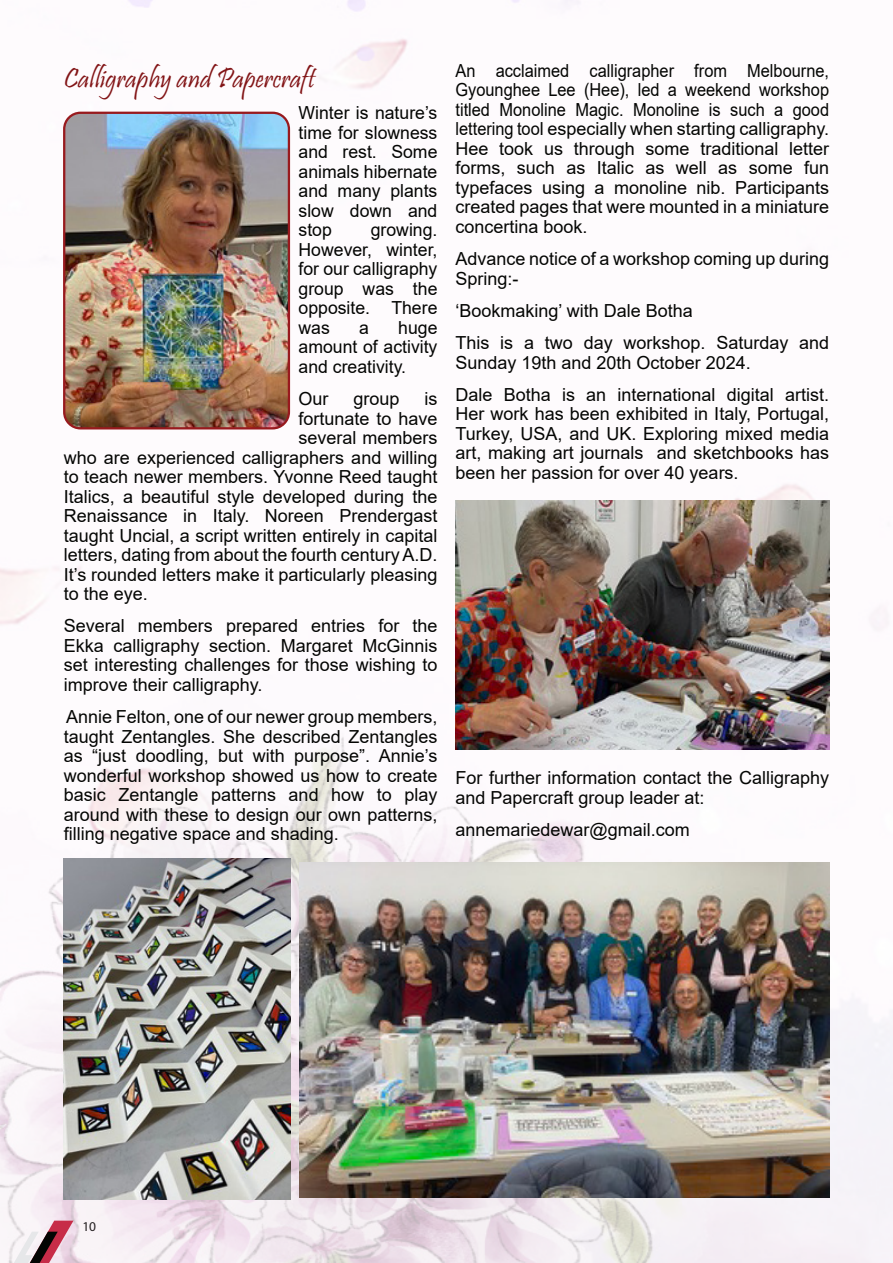
<style>
.page{position:relative;width:893px;height:1263px;background:#fff}
.page>*{position:absolute;margin:0;border:0;box-sizing:border-box;transform-origin:0 0}
.Footnotes_Biege{font:28.5px "Pristina";color:#821416}
.Footnotes_Biege-2{font:18px/19.5px "Arial";color:#040503;text-align:justify}
.Footnotes_Biege-3{font:18px/19.5px "Arial";color:#040503;text-align:justify;scale:.91 1}
.t1{font:13.5px "Myriad Pro";color:#231f20}
</style>
<div class="page">
<img style="left:0;top:0;width:893px;height:1263px">
<img style="left:300px;top:862px;width:529px;height:336px">
<img style="left:455px;top:501px;width:374px;height:249px">
<img style="left:64px;top:858px;width:226px;height:341px">
<img style="left:64px;top:113px;width:225px;height:315px">
<div style="left:63px;top:112px;width:227px;height:317px;border:2px solid #981a1e;border-radius:16px"></div>
<svg style="left:14px;top:1220px;width:59px;height:43px"></svg>
<p class="Footnotes_Biege" style="left:64px;top:62px;width:253px">Calligraphy and Papercraft</p>
<p class="Footnotes_Biege-2" style="left:299px;top:103px;width:140px">Winter is nature’s time for slowness and rest. Some animals hibernate and many plants slow down and stop</p>
<p class="Footnotes_Biege-2" style="left:299px;top:220px;width:140px;text-indent:72px">growing.<br>However, winter, for our calligraphy group was the opposite. There was</p>
<p class="Footnotes_Biege-2" style="left:299px;top:318px;width:140px;text-indent:100px">huge amount of activity and creativity.</p>
<p class="Footnotes_Biege-2" style="left:299px;top:389px;width:32px">Our</p>
<p class="Footnotes_Biege-2" style="left:353px;top:389px;width:48px">group</p>
<p class="Footnotes_Biege-2" style="left:424px;top:389px;width:14px">is</p>
<p class="Footnotes_Biege-2" style="left:299px;top:408px;width:140px">fortunate to have</p>
<p class="Footnotes_Biege-2" style="left:299px;top:428px;width:140px">several members</p>
<p class="Footnotes_Biege-2" style="left:64px;top:447px;width:375px">who are experienced calligraphers and willing</p>
<p class="Footnotes_Biege-2" style="left:64px;top:467px;width:375px">to teach newer members. Yvonne Reed taught</p>
<p class="Footnotes_Biege-2" style="left:64px;top:486px;width:375px">Italics, a beautiful style developed during the</p>
<p class="Footnotes_Biege-2" style="left:64px;top:506px;width:375px">Renaissance in Italy. Noreen Prendergast</p>
<p class="Footnotes_Biege-2" style="left:64px;top:525px;width:375px">taught Uncial, a script written entirely in capital</p>
<p class="Footnotes_Biege-2" style="left:64px;top:545px;width:375px">letters, dating from about the fourth century A.D.</p>
<p class="Footnotes_Biege-2" style="left:64px;top:564px;width:375px">It’s rounded letters make it particularly pleasing</p>
<p class="Footnotes_Biege-2" style="left:64px;top:584px;width:86px">to the eye.</p>
<p class="Footnotes_Biege-2" style="left:64px;top:616px;width:375px">Several members prepared entries for the Ekka calligraphy section. Margaret McGinnis set interesting challenges for those wishing to improve their calligraphy.</p>
<p class="Footnotes_Biege-2" style="left:64px;top:707px;width:375px">Annie Felton, one of our newer group members, taught Zentangles. She described Zentangles as “just doodling, but with purpose”. Annie’s wonderful workshop showed us how to create basic Zentangle patterns and how to play around with these to design our own patterns, filling negative space and shading.</p>
<p class="Footnotes_Biege-2" style="left:359px;top:318px;width:11px">a</p>
<p class="Footnotes_Biege-3" style="left:455px;top:61px;width:412px">An acclaimed calligrapher from Melbourne, Gyounghee Lee (Hee), led a weekend workshop titled Monoline Magic. Monoline is such a good lettering tool especially when starting calligraphy.<br>Hee took us through some traditional letter forms, such as Italic as well as some fun typefaces using a monoline nib. Participants created pages that were mounted in a miniature concertina book.</p>
<p class="Footnotes_Biege-2" style="left:455px;top:249px;width:375px">Advance notice of a workshop coming up during<br>Spring:-</p>
<p class="Footnotes_Biege-2" style="left:455px;top:301px;width:239px">‘Bookmaking’ with Dale Botha</p>
<p class="Footnotes_Biege-2" style="left:455px;top:333px;width:375px">This is a two day workshop. Saturday and<br>Sunday 19th and 20th October 2024.</p>
<p class="Footnotes_Biege-2" style="left:455px;top:385px;width:375px">Dale Botha is an international digital artist.<br>Her work has been exhibited in Italy, Portugal, Turkey, USA, and UK. Exploring mixed media art, making art journals and sketchbooks has been her passion for over 40 years.</p>
<p class="Footnotes_Biege-2" style="left:455px;top:768px;width:375px">For further information contact the Calligraphy and Papercraft group leader at:</p>
<p class="Footnotes_Biege-2" style="left:455px;top:820px;width:236px">annemariedewar@gmail.com</p>
<p class="t1" style="left:82px;top:1218px;width:15px">10</p>
</div>
